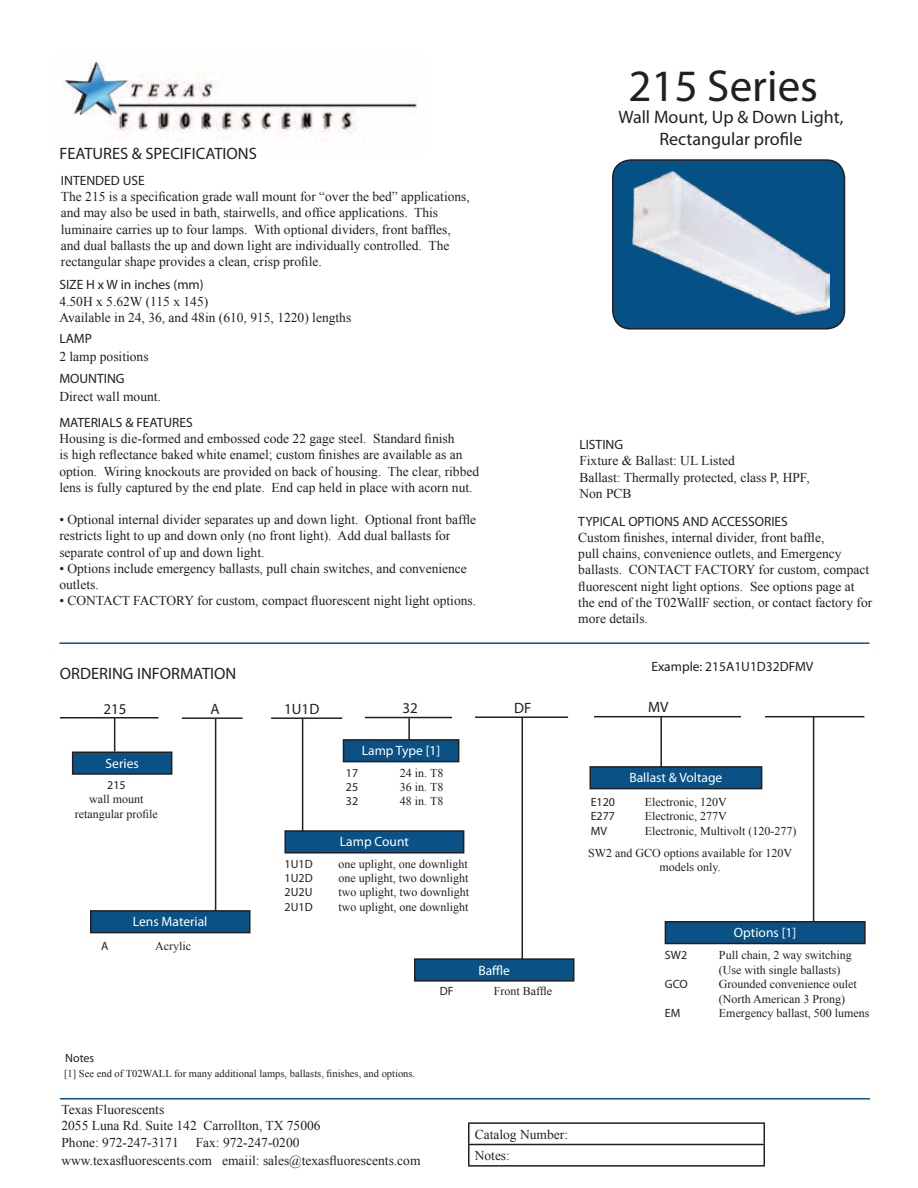
<style>
.page{position:relative;width:918px;height:1188px;background:#fff}
.page>*{position:absolute;margin:0;border:0;box-sizing:border-box;transform-origin:0 0}
.t1{font:45px "Myriad Pro";color:#231f20}
.t2{font:18px/21.6px "Myriad Pro";color:#231f20;text-align:center}
.t3{font:16.5px "Myriad Pro";color:#231f20}
.t4{font:15px "Myriad Pro";color:#231f20}
.t5{font:13.5px/16.2px "Times New Roman";color:#231f20}
.t6{font:13.5px "Myriad Pro";color:#231f20}
.t7{font:13.5px "Myriad Pro";color:#fff}
.t8{font:12px/14.4px "Times New Roman";color:#231f20}
.t9{font:12px "Myriad Pro";color:#231f20}
.t10{font:10.5px "Times New Roman";color:#231f20}
</style>
<div class="page">
<hr style="left:468px;top:1122px;width:297px;height:2px;background:#231f20">
<hr style="left:468px;top:1124px;width:2px;height:20px;background:#231f20">
<hr style="left:468px;top:1144px;width:297px;height:1px;background:#231f20">
<hr style="left:468px;top:1145px;width:2px;height:20px;background:#231f20">
<svg style="left:764px;top:1124px;width:1px;height:41px"></svg>
<hr style="left:468px;top:1165px;width:297px;height:2px;background:#231f20">
<hr style="left:60px;top:1098px;width:810px;height:2px;background:#0a5186">
<img style="left:63px;top:60px;width:354px;height:81px">
<hr style="left:60px;top:717px;width:98px;height:2px;background:#231f20">
<hr style="left:182px;top:717px;width:61px;height:2px;background:#231f20">
<hr style="left:271px;top:717px;width:71px;height:2px;background:#231f20">
<hr style="left:765px;top:716px;width:99px;height:1px;background:#231f20">
<hr style="left:594px;top:716px;width:147px;height:1px;background:#231f20">
<hr style="left:215px;top:719px;width:1px;height:194px;background:#231f20">
<hr style="left:302px;top:719px;width:1px;height:113px;background:#231f20">
<hr style="left:114px;top:717px;width:1px;height:35px;background:#231f20">
<div style="left:73px;top:752px;width:99px;height:22px;background:#0a5186"></div>
<div style="left:72px;top:752px;width:100px;height:23px;border:2px solid #231f20"></div>
<hr style="left:660px;top:716px;width:2px;height:52px;background:#231f20">
<hr style="left:813px;top:717px;width:1px;height:207px;background:#231f20">
<div style="left:613px;top:160px;width:231px;height:169px;background:#055185;border-radius:18px"></div>
<div style="left:612px;top:159px;width:233px;height:171px;border:2px solid #231f20;border-radius:18px"></div>
<hr style="left:59px;top:642px;width:810px;height:2px;background:#0a5186">
<div style="left:665px;top:922px;width:200px;height:22px;background:#0a5186"></div>
<div style="left:665px;top:921px;width:201px;height:23px;border:2px solid #231f20"></div>
<div style="left:91px;top:911px;width:159px;height:22px;background:#0a5186"></div>
<div style="left:90px;top:910px;width:160px;height:23px;border:2px solid #231f20"></div>
<hr style="left:365px;top:717px;width:87px;height:1px;background:#231f20">
<hr style="left:408px;top:718px;width:2px;height:24px;background:#231f20">
<div style="left:285px;top:831px;width:179px;height:22px;background:#0a5186"></div>
<div style="left:284px;top:830px;width:180px;height:24px;border:2px solid #231f20"></div>
<div style="left:344px;top:740px;width:115px;height:22px;background:#0a5186"></div>
<div style="left:343px;top:739px;width:116px;height:23px;border:2px solid #231f20"></div>
<img style="left:632px;top:171px;width:198px;height:143px">
<div style="left:590px;top:767px;width:172px;height:22px;background:#0a5186"></div>
<div style="left:590px;top:766px;width:172px;height:23px;border:2px solid #231f20"></div>
<hr style="left:475px;top:716px;width:93px;height:2px;background:#231f20">
<hr style="left:522px;top:718px;width:1px;height:241px;background:#231f20">
<div style="left:415px;top:959px;width:159px;height:22px;background:#0a5186"></div>
<div style="left:414px;top:958px;width:160px;height:24px;border:2px solid #231f20"></div>
<p class="t3" style="left:59px;top:144px;width:199px">FEATURES &amp; SPECIFICATIONS</p>
<p class="t6" style="left:61px;top:173px;width:85px">INTENDED USE</p>
<p class="t5" style="left:61px;top:188px;width:411px">The 215 is a specification grade wall mount for “over the bed” applications, and may also be used in bath, stairwells, and office applications. This luminaire carries up to four lamps. With optional dividers, front baffles, and dual ballasts the up and down light are individually controlled. The rectangular shape provides a clean, crisp profile.</p>
<p class="t6" style="left:59px;top:278px;width:146px">SIZE H x W in inches (mm)</p>
<p class="t5" style="left:59px;top:293px;width:293px">4.50H x 5.62W (115 x 145)<br>Available in 24, 36, and 48in (610, 915, 1220) lengths</p>
<p class="t6" style="left:59px;top:331px;width:34px">LAMP</p>
<p class="t5" style="left:59px;top:348px;width:91px">2 lamp positions</p>
<p class="t6" style="left:59px;top:371px;width:67px">MOUNTING</p>
<p class="t5" style="left:59px;top:388px;width:103px">Direct wall mount.</p>
<p class="t6" style="left:59px;top:415px;width:135px">MATERIALS &amp; FEATURES</p>
<p class="t5" style="left:59px;top:430px;width:421px">Housing is die-formed and embossed code 22 gage steel. Standard finish<br>is high reflectance baked white enamel; custom finishes are available as an option. Wiring knockouts are provided on back of housing. The clear, ribbed lens is fully captured by the end plate. End cap held in place with acorn nut.</p>
<p class="t5" style="left:59px;top:511px;width:418px">• Optional internal divider separates up and down light. Optional front baffle restricts light to up and down only (no front light). Add dual ballasts for separate control of up and down light.</p>
<p class="t5" style="left:59px;top:560px;width:409px">• Options include emergency ballasts, pull chain switches, and convenience outlets.</p>
<p class="t5" style="left:59px;top:592px;width:418px">• CONTACT FACTORY for custom, compact fluorescent night light options.</p>
<h1 class="t1" style="left:628px;top:61px;width:191px">215 Series</h1>
<h2 class="t2" style="left:618px;top:107px;width:227px">Wall Mount, Up &amp; Down Light,<br>Rectangular profile</h2>
<p class="t6" style="left:579px;top:437px;width:45px">LISTING</p>
<p class="t5" style="left:579px;top:453px;width:232px">Fixture &amp; Ballast: UL Listed<br>Ballast: Thermally protected, class P, HPF,<br>Non PCB</p>
<p class="t6" style="left:578px;top:514px;width:211px">TYPICAL OPTIONS AND ACCESSORIES</p>
<p class="t5" style="left:578px;top:529px;width:296px">Custom finishes, internal divider, front baffle,<br>pull chains, convenience outlets, and Emergency ballasts. CONTACT FACTORY for custom, compact fluorescent night light options. See options page at the end of the T02WallF section, or contact factory for more details.</p>
<p class="t3" style="left:60px;top:664px;width:178px">ORDERING INFORMATION</p>
<p class="t6" style="left:651px;top:659px;width:164px">Example: 215A1U1D32DFMV</p>
<p class="t4" style="left:103px;top:700px;width:25px">215</p>
<p class="t4" style="left:210px;top:701px;width:11px">A</p>
<p class="t4" style="left:284px;top:700px;width:37px">1U1D</p>
<p class="t4" style="left:648px;top:699px;width:22px">MV</p>
<p class="t4" style="left:514px;top:700px;width:19px">DF</p>
<p class="t4" style="left:402px;top:700px;width:17px">32</p>
<p class="t7" style="left:106px;top:756px;width:35px">Series</p>
<p class="t9" style="left:107px;top:778px;width:20px">215</p>
<p class="t8" style="left:75px;top:792px;width:84px;text-align:center">wall mount retangular profile</p>
<p class="t7" style="left:133px;top:914px;width:76px">Lens Material</p>
<p class="t9" style="left:101px;top:939px;width:9px">A</p>
<p class="t8" style="left:155px;top:938px;width:37px">Acrylic</p>
<p class="t9" style="left:65px;top:1051px;width:31px">Notes</p>
<p class="t7" style="left:362px;top:743px;width:80px">Lamp Type [1]</p>
<p class="t9" style="left:346px;top:766px;width:14px">17</p>
<p class="t8" style="left:400px;top:765px;width:45px">24 in. T8</p>
<p class="t9" style="left:346px;top:781px;width:14px">25</p>
<p class="t8" style="left:400px;top:780px;width:45px">36 in. T8</p>
<p class="t9" style="left:346px;top:795px;width:14px">32</p>
<p class="t8" style="left:400px;top:794px;width:45px">48 in. T8</p>
<p class="t7" style="left:340px;top:835px;width:71px">Lamp Count</p>
<p class="t9" style="left:285px;top:857px;width:30px">1U1D</p>
<p class="t8" style="left:339px;top:856px;width:131px">one uplight, one downlight</p>
<p class="t9" style="left:285px;top:871px;width:30px">1U2D</p>
<p class="t8" style="left:339px;top:871px;width:132px">one uplight, two downlight</p>
<p class="t9" style="left:285px;top:886px;width:29px">2U2U</p>
<p class="t8" style="left:339px;top:885px;width:132px">two uplight, two downlight</p>
<p class="t9" style="left:285px;top:900px;width:30px">2U1D</p>
<p class="t8" style="left:339px;top:899px;width:132px">two uplight, one downlight</p>
<p class="t7" style="left:478px;top:963px;width:33px">Baffle</p>
<p class="t9" style="left:440px;top:985px;width:15px">DF</p>
<p class="t8" style="left:494px;top:984px;width:60px">Front Baffle</p>
<p class="t10" style="left:64px;top:1067px;width:353px">[1] See end of T02WALL for many additional lamps, ballasts, finishes, and options.</p>
<p class="t5" style="left:61px;top:1101px;width:261px">Texas Fluorescents<br>2055 Luna Rd. Suite 142 Carrollton, TX 75006<br>Phone: 972-247-3171</p>
<p class="t5" style="left:61px;top:1133px;width:361px;line-height:18px;text-indent:134px">Fax: 972-247-0200 www.texasfluorescents.com emaiil: sales@texasfluorescents.com</p>
<p class="t5" style="left:475px;top:1123px;width:95px;line-height:21.3px">Catalog Number:<br>Notes:</p>
<p class="t7" style="left:629px;top:770px;width:94px">Ballast &amp; Voltage</p>
<p class="t9" style="left:591px;top:795px;width:26px">E120</p>
<p class="t8" style="left:645px;top:795px;width:83px">Electronic, 120V</p>
<p class="t9" style="left:591px;top:810px;width:26px">E277</p>
<p class="t8" style="left:645px;top:809px;width:83px">Electronic, 277V</p>
<p class="t9" style="left:591px;top:824px;width:18px">MV</p>
<p class="t8" style="left:588px;top:820px;width:210px;line-height:22px;text-indent:56px">Electronic, Multivolt (120-277)<br>SW2 and GCO options available for 120V</p>
<p class="t8" style="left:660px;top:860px;width:63px">models only.</p>
<p class="t7" style="left:734px;top:925px;width:64px">Options [1]</p>
<p class="t9" style="left:665px;top:949px;width:24px">SW2</p>
<p class="t8" style="left:719px;top:948px;width:134px">Pull chain, 2 way switching (Use with single ballasts)</p>
<p class="t9" style="left:665px;top:978px;width:24px">GCO</p>
<p class="t8" style="left:719px;top:977px;width:139px">Grounded convenience oulet (North American 3 Prong)</p>
<p class="t9" style="left:665px;top:1006px;width:17px">EM</p>
<p class="t8" style="left:719px;top:1006px;width:152px">Emergency ballast, 500 lumens</p>
</div>
